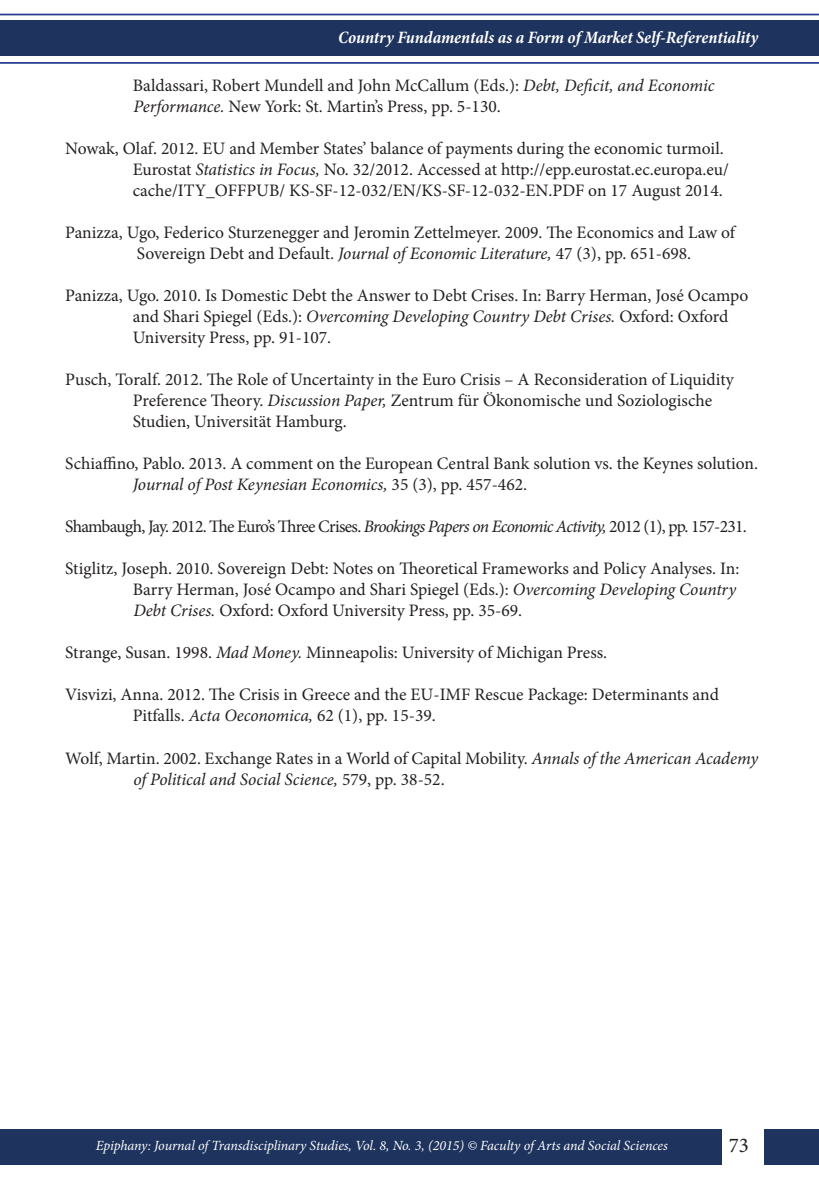
<style>
.page{position:relative;width:819px;height:1191px;background:#fff}
.page>*{position:absolute;margin:0;border:0;box-sizing:border-box;transform-origin:0 0}
.t1{font:21px "Minion Pro";color:#231f20}
.t2{font:17.5px "Minion Pro";color:#231f20}
.t3{font:italic 17.5px "Minion Pro";letter-spacing:-.01em;color:#231f20}
.t4{font:17.5px "Minion Pro";letter-spacing:-.04em;color:#231f20}
.t5{font:italic 700 condensed 17.5px "Minion Pro";letter-spacing:-.005em;color:#fff}
.t6{font:italic 14px "Minion Pro";letter-spacing:-.01em;color:#fff}
.s1{font-style:italic}
.s2{font-style:normal}
</style>
<div class="page">
<div style="left:0;top:21px;width:819px;height:35px;background:#1e335d"></div>
<div style="left:0;top:1128px;width:721px;height:36px;background:#1e335d"></div>
<div style="left:764px;top:1129px;width:55px;height:35px;background:#1e335d"></div>
<hr style="left:0;top:14px;width:819px;height:1px;background:#253f8e">
<hr style="left:0;top:62px;width:819px;height:2px;background:#253f8e">
<p class="t5" style="left:338px;top:25px;width:421px">Country Fundamentals as a Form of Market Self-Referentiality</p>
<p class="t2" style="left:133px;top:74px;width:583px">Baldassari, Robert Mundell and John McCallum (Eds.): <span class="s1">Debt, Deficit, and Economic</span></p>
<p class="t2" style="left:133px;top:95px;width:369px"><span class="s1">Performance.</span> New York: St. Martin’s Press, pp. 5-130.</p>
<p class="t2" style="left:65px;top:137px;width:660px">Nowak, Olaf. 2012. EU and Member States’ balance of payments during the economic turmoil.</p>
<p class="t2" style="left:133px;top:158px;width:597px">Eurostat <span class="s1">Statistics in Focus,</span> No. 32/2012. Accessed at http://epp.eurostat.ec.europa.eu/</p>
<p class="t2" style="left:133px;top:179px;width:591px">cache/ITY_OFFPUB/ KS-SF-12-032/EN/KS-SF-12-032-EN.PDF on 17 August 2014.</p>
<p class="t2" style="left:65px;top:221px;width:671px">Panizza, Ugo, Federico Sturzenegger and Jeromin Zettelmeyer. 2009. The Economics and Law of</p>
<p class="t2" style="left:137px;top:242px;width:556px">Sovereign Debt and Default. <span class="s1">Journal of Economic Literature,</span> 47 (3), pp. 651-698.</p>
<p class="t2" style="left:65px;top:284px;width:684px">Panizza, Ugo. 2010. Is Domestic Debt the Answer to Debt Crises. In: Barry Herman, José Ocampo</p>
<p class="t3" style="left:133px;top:305px;width:597px"><span class="s2">and Shari Spiegel (Eds.):</span> Overcoming Developing Country Debt Crises. <span class="s2">Oxford: Oxford</span></p>
<p class="t2" style="left:133px;top:326px;width:200px">University Press, pp. 91-107.</p>
<p class="t2" style="left:65px;top:368px;width:670px">Pusch, Toralf. 2012. The Role of Uncertainty in the Euro Crisis – A Reconsideration of Liquidity</p>
<p class="t2" style="left:133px;top:389px;width:580px">Preference Theory. <span class="s1">Discussion Paper,</span> Zentrum für Ökonomische und Soziologische</p>
<p class="t2" style="left:133px;top:410px;width:215px">Studien, Universität Hamburg.</p>
<p class="t2" style="left:65px;top:452px;width:694px">Schiaffino, Pablo. 2013. A comment on the European Central Bank solution vs. the Keynes solution.</p>
<p class="t3" style="left:133px;top:473px;width:396px">Journal of Post Keynesian Economics, <span class="s2">35 (3), pp. 457-462.</span></p>
<p class="t4" style="left:65px;top:515px;width:683px">Shambaugh, Jay. 2012. The Euro’s Three Crises. <span class="s1">Brookings Papers on Economic Activity,</span> 2012 (1), pp. 157-231.</p>
<p class="t2" style="left:65px;top:557px;width:675px">Stiglitz, Joseph. 2010. Sovereign Debt: Notes on Theoretical Frameworks and Policy Analyses. In:</p>
<p class="t2" style="left:133px;top:578px;width:604px">Barry Herman, José Ocampo and Shari Spiegel (Eds.): <span class="s1">Overcoming Developing Country</span></p>
<p class="t2" style="left:133px;top:599px;width:390px"><span class="s1">Debt Crises.</span> Oxford: Oxford University Press, pp. 35-69.</p>
<p class="t2" style="left:65px;top:641px;width:543px">Strange, Susan. 1998. <span class="s1">Mad Money.</span> Minneapolis: University of Michigan Press.</p>
<p class="t2" style="left:65px;top:683px;width:655px">Visvizi, Anna. 2012. The Crisis in Greece and the EU-IMF Rescue Package: Determinants and</p>
<p class="t2" style="left:133px;top:704px;width:304px">Pitfalls. <span class="s1">Acta Oeconomica,</span> 62 (1), pp. 15-39.</p>
<p class="t2" style="left:65px;top:746px;width:694px">Wolf, Martin. 2002. Exchange Rates in a World of Capital Mobility. <span class="s1">Annals of the American Academy</span></p>
<p class="t3" style="left:133px;top:767px;width:313px">of Political and Social Science, <span class="s2">579, pp. 38-52.</span></p>
<p class="t6" style="left:96px;top:1136px;width:573px">Epiphany: Journal of Transdisciplinary Studies, Vol. 8, No. 3, (2015) © Faculty of Arts and Social Sciences</p>
<p class="t1" style="left:728px;top:1131px;width:22px">73</p>
</div>
